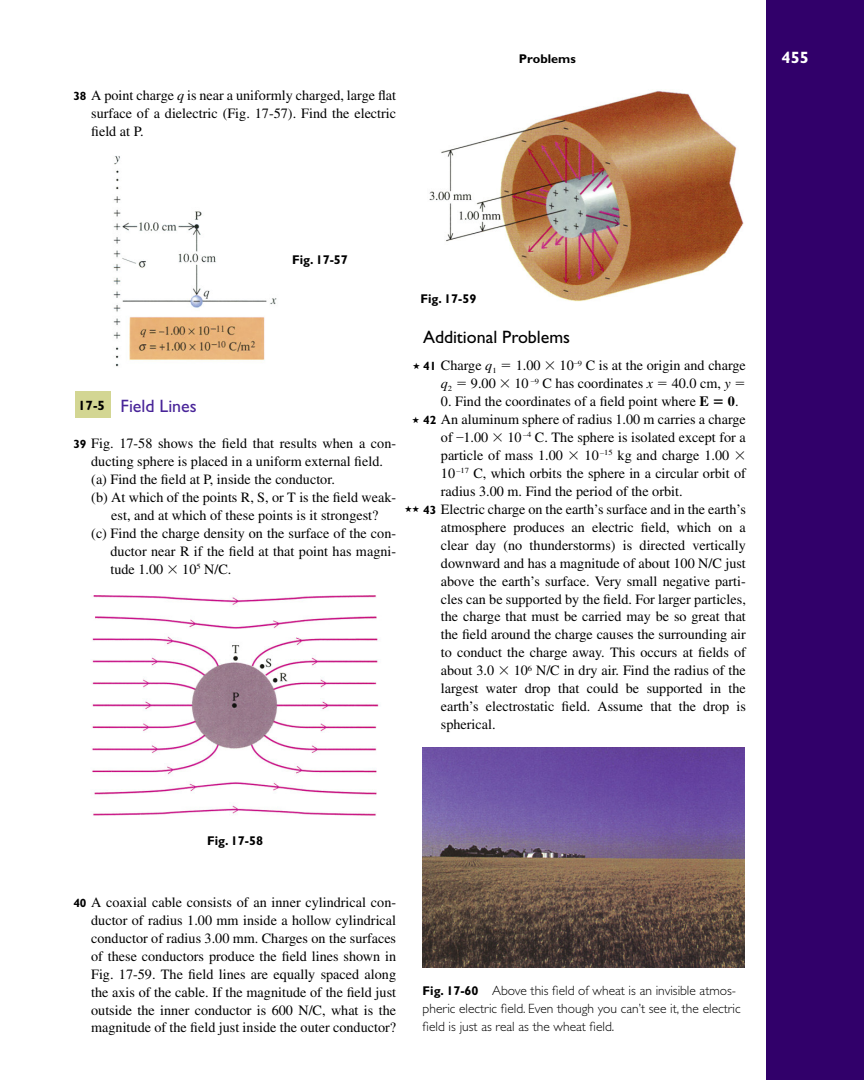
<style>
.page{position:relative;width:864px;height:1080px;background:#fff}
.page>*{position:absolute;margin:0;border:0;box-sizing:border-box;transform-origin:0 0}
.t1{font:18px "Gill Sans Std";color:#000}
.t2{font:18px "Gill Sans Std";color:#482498}
.t3{font:700 16.5px "Gill Sans Std";color:#fff}
.t4{font:14.25px/18px "Times";color:#000;text-align:justify}
.t5{font:italic 14.25px "Times";color:#000}
.t6{font:700 14.25px "Times";color:#000}
.t7{font:300 13.5px/18px "Gill Sans Std";color:#000}
.t8{font:700 13.5px "Gill Sans Std";color:#000}
.t9{font:700 12.75px "Gill Sans Std";color:#000}
.s1{font-family:"Gill Sans Std";font-weight:700;font-size:12px}
.s2{font-style:italic}
.s3{font-weight:700}
.s4{font-weight:400}
.s5{font-weight:700;font-size:12.75px}
</style>
<div class="page">
<div style="left:766px;top:0;width:98px;height:1080px;background:#31006a"></div>
<div style="left:75px;top:391px;width:35px;height:27px;background:#d3d693"></div>
<img style="left:113px;top:156px;width:164px;height:211px">
<img style="left:429px;top:91px;width:315px;height:211px">
<img style="left:92px;top:595px;width:288px;height:221px">
<img style="left:422px;top:748px;width:322px;height:219px">
<p class="t4" style="left:91px;top:88px;width:307px;text-indent:-18px"><span class="s1">38</span> A point charge <span class="s2">q</span> is near a uniformly charged, large flat surface of a dielectric (Fig. 17-57). Find the electric field at P.</p>
<p class="t9" style="left:519px;top:53px;width:59px">Problems</p>
<p class="t3" style="left:782px;top:51px;width:29px">455</p>
<p class="t9" style="left:292px;top:255px;width:57px">Fig. 17-57</p>
<p class="t2" style="left:121px;top:399px;width:78px">Field Lines</p>
<p class="t4" style="left:73px;top:436px;width:324px"><span class="s1">39</span> Fig. 17-58 shows the field that results when a con-</p>
<p class="t4" style="left:91px;top:454px;width:293px">ducting sphere is placed in a uniform external field.</p>
<p class="t4" style="left:91px;top:472px;width:245px">(a) Find the field at P, inside the conductor.</p>
<p class="t4" style="left:91px;top:490px;width:306px">(b) At which of the points R, S, or T is the field weak-</p>
<p class="t4" style="left:111px;top:508px;width:269px">est, and at which of these points is it strongest?</p>
<p class="t4" style="left:91px;top:525px;width:306px">(c) Find the charge density on the surface of the con-</p>
<p class="t4" style="left:110px;top:543px;width:287px">ductor near R if the field at that point has magni-</p>
<p class="t4" style="left:110px;top:561px;width:122px">tude 1.00 ✓ 10<sup>5</sup> N/C.</p>
<p class="t8" style="left:78px;top:401px;width:28px">17-5</p>
<p class="t9" style="left:420px;top:294px;width:57px">Fig. 17-59</p>
<p class="t1" style="left:423px;top:331px;width:149px">Additional Problems</p>
<p class="t4" style="left:423px;top:358px;width:75px"><span class="s1">41</span> Charge <span class="s2">q</span><sub>1</sub></p>
<p class="t4" style="left:516px;top:358px;width:232px">1.00 ✓ 10 <sup>9</sup> C is at the origin and charge</p>
<p class="t5" style="left:441px;top:379px;width:13px">q<sub>2</sub></p>
<p class="t4" style="left:471px;top:376px;width:184px">9.00 ✓ 10 <sup>9</sup> C has coordinates <span class="s2">x</span></p>
<p class="t4" style="left:672px;top:376px;width:60px">40.0 cm, <span class="s2">y</span></p>
<p class="t4" style="left:441px;top:394px;width:270px">0. Find the coordinates of a field point where <span class="s3">E</span></p>
<p class="t6" style="left:728px;top:397px;width:12px">0<span class="s4">.</span></p>
<p class="t4" style="left:423px;top:412px;width:324px"><span class="s1">42</span> An aluminum sphere of radius 1.00 m carries a charge</p>
<p class="t4" style="left:441px;top:430px;width:307px">of 1.00 ✓ 10 <sup>4</sup> C. The sphere is isolated except for a</p>
<p class="t4" style="left:441px;top:448px;width:307px">particle of mass 1.00 ✓ 10 <sup>15</sup> kg and charge 1.00 ✓</p>
<p class="t4" style="left:441px;top:466px;width:307px">10 <sup>17</sup> C, which orbits the sphere in a circular orbit of</p>
<p class="t4" style="left:441px;top:484px;width:243px">radius 3.00 m. Find the period of the orbit.</p>
<p class="t4" style="left:423px;top:502px;width:324px"><span class="s1">43</span> Electric charge on the earth’s surface and in the earth’s</p>
<p class="t4" style="left:441px;top:519px;width:307px">atmosphere produces an electric field, which on a</p>
<p class="t4" style="left:441px;top:537px;width:307px">clear day (no thunderstorms) is directed vertically</p>
<p class="t4" style="left:441px;top:555px;width:307px">downward and has a magnitude of about 100 N/C just</p>
<p class="t4" style="left:441px;top:573px;width:307px">above the earth’s surface. Very small negative parti-</p>
<p class="t4" style="left:441px;top:591px;width:307px">cles can be supported by the field. For larger particles,</p>
<p class="t4" style="left:441px;top:609px;width:307px">the charge that must be carried may be so great that</p>
<p class="t4" style="left:441px;top:627px;width:307px">the field around the charge causes the surrounding air</p>
<p class="t4" style="left:441px;top:645px;width:307px">to conduct the charge away. This occurs at fields of</p>
<p class="t4" style="left:441px;top:663px;width:307px">about 3.0 ✓ 10<sup>6</sup> N/C in dry air. Find the radius of the</p>
<p class="t4" style="left:441px;top:681px;width:307px">largest water drop that could be supported in the</p>
<p class="t4" style="left:441px;top:699px;width:307px">earth’s electrostatic field. Assume that the drop is</p>
<p class="t4" style="left:441px;top:717px;width:56px">spherical.</p>
<p class="t9" style="left:207px;top:836px;width:57px">Fig. 17-58</p>
<p class="t4" style="left:91px;top:895px;width:307px;text-indent:-18px"><span class="s1">40</span> A coaxial cable consists of an inner cylindrical con&shy;ductor of radius 1.00 mm inside a hollow cylindrical conductor of radius 3.00 mm. Charges on the surfaces of these conductors produce the field lines shown in Fig. 17-59. The field lines are equally spaced along the axis of the cable. If the magnitude of the field just outside the inner conductor is 600 N/C, what is the magnitude of the field just inside the outer conductor?</p>
<p class="t7" style="left:423px;top:983px;width:320px"><span class="s5">Fig. 17-60</span> Above this field of wheat is an invisible atmos&shy;pheric electric field. Even though you can’t see it, the electric field is just as real as the wheat field.</p>
</div>
